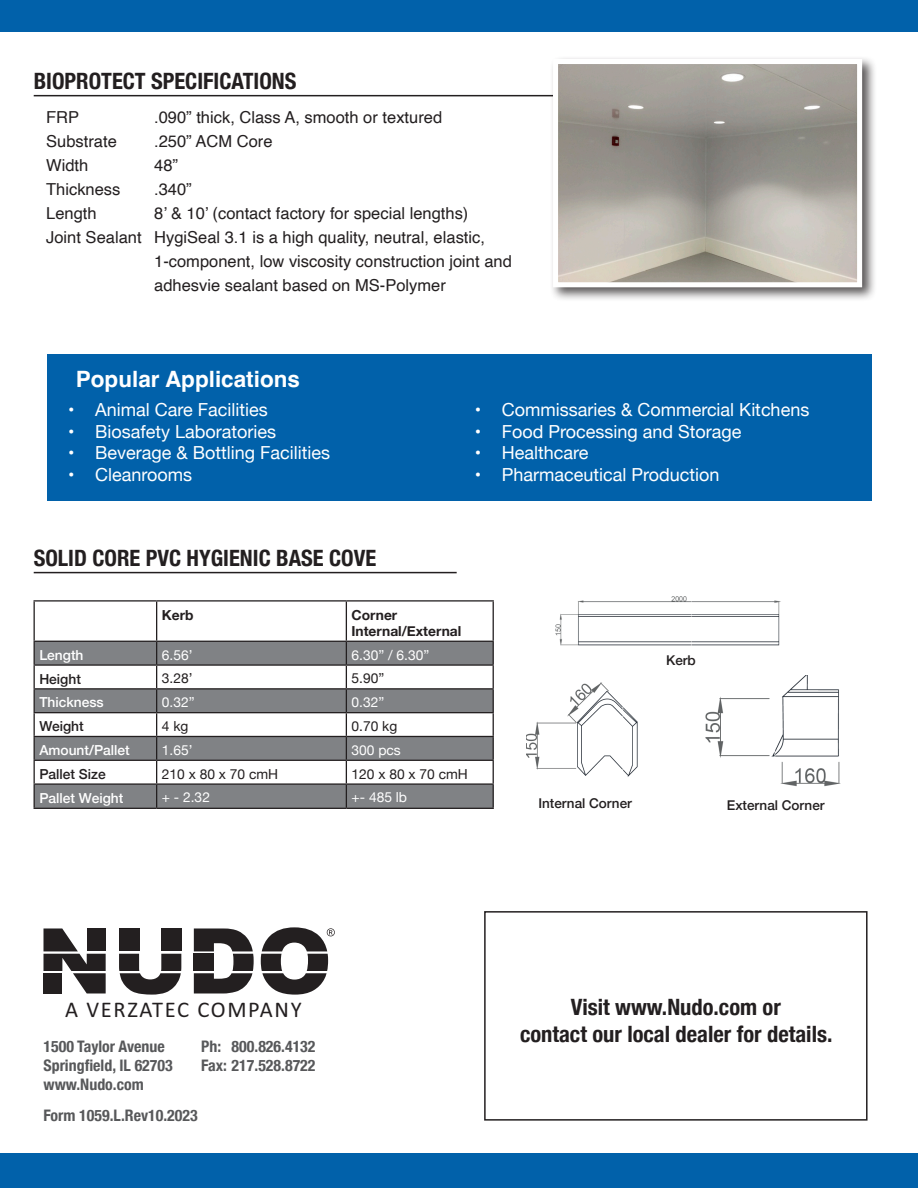
<style>
.page{position:relative;width:918px;height:1188px;background:#fff}
.page>*{position:absolute;margin:0;border:0;box-sizing:border-box;transform-origin:0 0}
.t1{font:700 condensed 22.5px "Helvetica Neue";color:#231f20}
.t2{font:700 22.5px "Helvetica";color:#fff}
.t3{font:22.5px "Calibri";letter-spacing:.07em;color:#231f20}
.t4{font:18px "Helvetica Neue";color:#fff}
.t5{font:16.5px "Helvetica";color:#231f20}
.t6{font:700 condensed 15.9px "Helvetica Neue";color:#57585a}
.t7{font:13.8px "Helvetica Neue";color:#fff}
.t8{font:13.8px "Helvetica Neue";color:#231f20}
.t9{font:500 13.8px "Helvetica Neue";color:#fff}
.t10{font:700 13.8px "Helvetica Neue";color:#231f20}
.t11{font:500 13.8px "Helvetica Neue";color:#231f20}
.t12{font:500 13.5px "Helvetica Neue";color:#231f20}
</style>
<div class="page">
<div style="left:0;top:0;width:918px;height:32px;background:#0161aa"></div>
<div style="left:0;top:1154px;width:918px;height:34px;background:#0161aa"></div>
<svg style="left:43px;top:928px;width:63px;height:65px"></svg>
<svg style="left:119px;top:954px;width:62px;height:41px"></svg>
<div style="left:161px;top:928px;width:20px;height:23px;background:#231f20"></div>
<div style="left:119px;top:928px;width:20px;height:23px;background:#231f20"></div>
<svg style="left:194px;top:928px;width:60px;height:65px"></svg>
<svg style="left:261px;top:927px;width:74px;height:68px"></svg>
<div style="left:484px;top:911px;width:384px;height:210px;border:2px solid #231f20"></div>
<div style="left:47px;top:354px;width:824px;height:146px;background:#0161aa"></div>
<hr style="left:34px;top:95px;width:525px;height:1px;background:#231f20">
<div style="left:549px;top:55px;width:328px;height:247px;background:#231f20;opacity:.75"></div>
<img style="left:559px;top:65px;width:297px;height:216px">
<div style="left:553px;top:59px;width:309px;height:228px;border:5px solid #fff"></div>
<hr style="left:34px;top:572px;width:423px;height:1px;background:#231f20">
<img style="left:555px;top:596px;width:226px;height:50px">
<img style="left:526px;top:682px;width:112px;height:95px">
<img style="left:705px;top:675px;width:136px;height:112px">
<svg style="left:35px;top:642px;width:458px;height:166px;fill:#808285"></svg>
<hr style="left:34px;top:600px;width:123px;height:2px;background:#231f20">
<hr style="left:34px;top:602px;width:1px;height:39px;background:#231f20">
<hr style="left:157px;top:600px;width:189px;height:2px;background:#231f20">
<hr style="left:156px;top:602px;width:1px;height:39px;background:#231f20">
<hr style="left:346px;top:600px;width:148px;height:2px;background:#231f20">
<hr style="left:346px;top:602px;width:1px;height:39px;background:#231f20">
<hr style="left:493px;top:602px;width:1px;height:39px;background:#231f20">
<hr style="left:34px;top:641px;width:123px;height:1px;background:#231f20">
<hr style="left:157px;top:641px;width:189px;height:1px;background:#231f20">
<hr style="left:346px;top:641px;width:148px;height:1px;background:#231f20">
<hr style="left:34px;top:664px;width:123px;height:2px;background:#231f20">
<hr style="left:157px;top:664px;width:189px;height:2px;background:#231f20">
<hr style="left:346px;top:664px;width:148px;height:2px;background:#231f20">
<hr style="left:34px;top:688px;width:123px;height:2px;background:#231f20">
<hr style="left:157px;top:688px;width:189px;height:2px;background:#231f20">
<hr style="left:346px;top:688px;width:148px;height:2px;background:#231f20">
<hr style="left:34px;top:712px;width:123px;height:1px;background:#231f20">
<hr style="left:157px;top:712px;width:189px;height:1px;background:#231f20">
<hr style="left:346px;top:712px;width:148px;height:1px;background:#231f20">
<hr style="left:34px;top:736px;width:123px;height:1px;background:#231f20">
<hr style="left:157px;top:736px;width:189px;height:1px;background:#231f20">
<hr style="left:346px;top:736px;width:148px;height:1px;background:#231f20">
<hr style="left:34px;top:760px;width:123px;height:1px;background:#231f20">
<hr style="left:157px;top:760px;width:189px;height:1px;background:#231f20">
<hr style="left:346px;top:760px;width:148px;height:1px;background:#231f20">
<hr style="left:34px;top:783px;width:123px;height:2px;background:#231f20">
<svg style="left:34px;top:642px;width:1px;height:166px"></svg>
<hr style="left:157px;top:783px;width:189px;height:2px;background:#231f20">
<svg style="left:156px;top:642px;width:1px;height:166px"></svg>
<hr style="left:346px;top:783px;width:148px;height:2px;background:#231f20">
<svg style="left:346px;top:642px;width:1px;height:166px"></svg>
<svg style="left:493px;top:642px;width:1px;height:166px"></svg>
<hr style="left:34px;top:808px;width:123px;height:1px;background:#231f20">
<hr style="left:157px;top:808px;width:189px;height:1px;background:#231f20">
<hr style="left:346px;top:808px;width:148px;height:1px;background:#231f20">
<p class="t1" style="left:34px;top:62px;width:264px">BIOPROTECT SPECIFICATIONS</p>
<p class="t5" style="left:46px;top:104px;width:34px">FRP</p>
<p class="t5" style="left:154px;top:104px;width:289px">.090” thick, Class A, smooth or textured</p>
<p class="t5" style="left:46px;top:128px;width:72px">Substrate</p>
<p class="t5" style="left:154px;top:128px;width:120px">.250” ACM Core</p>
<p class="t5" style="left:46px;top:152px;width:44px">Width</p>
<p class="t5" style="left:154px;top:152px;width:25px">48”</p>
<p class="t5" style="left:46px;top:176px;width:76px">Thickness</p>
<p class="t5" style="left:154px;top:176px;width:39px">.340”</p>
<p class="t5" style="left:46px;top:200px;width:52px">Length</p>
<p class="t5" style="left:154px;top:200px;width:316px">8’ &amp; 10’ (contact factory for special lengths)</p>
<p class="t5" style="left:46px;top:224px;width:440px">Joint Sealant HygiSeal 3.1 is a high quality, neutral, elastic,</p>
<p class="t5" style="left:154px;top:248px;width:359px">1-component, low viscosity construction joint and</p>
<p class="t5" style="left:154px;top:272px;width:293px">adhesvie sealant based on MS-Polymer</p>
<p class="t2" style="left:76px;top:365px;width:226px">Popular Applications</p>
<p class="t4" style="left:68px;top:397px;width:201px">• Animal Care Facilities</p>
<p class="t4" style="left:68px;top:418px;width:209px">• Biosafety Laboratories</p>
<p class="t4" style="left:68px;top:440px;width:263px">• Beverage &amp; Bottling Facilities</p>
<p class="t4" style="left:68px;top:462px;width:126px">• Cleanrooms</p>
<p class="t4" style="left:475px;top:397px;width:336px">• Commissaries &amp; Commercial Kitchens</p>
<p class="t4" style="left:475px;top:418px;width:268px">• Food Processing and Storage</p>
<p class="t4" style="left:475px;top:440px;width:115px">• Healthcare</p>
<p class="t4" style="left:475px;top:462px;width:246px">• Pharmaceutical Production</p>
<p class="t1" style="left:34px;top:539px;width:344px">SOLID CORE PVC HYGIENIC BASE COVE</p>
<p class="t10" style="left:162px;top:604px;width:33px">Kerb</p>
<p class="t10" style="left:352px;top:604px;width:47px">Corner</p>
<p class="t10" style="left:352px;top:620px;width:111px">Internal/External</p>
<p class="t9" style="left:39px;top:644px;width:46px">Length</p>
<p class="t7" style="left:162px;top:645px;width:32px">6.56’</p>
<p class="t7" style="left:352px;top:645px;width:79px">6.30” / 6.30”</p>
<p class="t11" style="left:39px;top:668px;width:43px">Height</p>
<p class="t8" style="left:162px;top:669px;width:32px">3.28’</p>
<p class="t8" style="left:352px;top:669px;width:34px">5.90”</p>
<p class="t9" style="left:39px;top:691px;width:66px">Thickness</p>
<p class="t7" style="left:162px;top:692px;width:34px">0.32”</p>
<p class="t7" style="left:352px;top:692px;width:34px">0.32”</p>
<p class="t11" style="left:39px;top:715px;width:46px">Weight</p>
<p class="t8" style="left:162px;top:716px;width:28px">4 kg</p>
<p class="t8" style="left:352px;top:716px;width:47px">0.70 kg</p>
<p class="t9" style="left:39px;top:739px;width:92px">Amount/Pallet</p>
<p class="t7" style="left:162px;top:740px;width:32px">1.65’</p>
<p class="t7" style="left:352px;top:740px;width:51px">300 pcs</p>
<p class="t11" style="left:39px;top:763px;width:68px">Pallet Size</p>
<p class="t8" style="left:162px;top:764px;width:118px">210 x 80 x 70 cmH</p>
<p class="t8" style="left:352px;top:764px;width:118px">120 x 80 x 70 cmH</p>
<p class="t9" style="left:39px;top:787px;width:86px">Pallet Weight</p>
<p class="t7" style="left:162px;top:788px;width:50px">+ - 2.32</p>
<p class="t7" style="left:352px;top:788px;width:57px">+- 485 lb</p>
<p class="t12" style="left:666px;top:649px;width:31px">Kerb</p>
<p class="t12" style="left:538px;top:792px;width:95px">Internal Corner</p>
<p class="t12" style="left:727px;top:794px;width:99px">External Corner</p>
<p class="t3" style="left:65px;top:995px;width:238px">A VERZATEC COMPANY</p>
<p class="t6" style="left:44px;top:1033px;width:123px">1500 Taylor Avenue</p>
<p class="t6" style="left:44px;top:1052px;width:131px">Springfield, IL 62703</p>
<p class="t6" style="left:44px;top:1071px;width:102px">www.Nudo.com</p>
<p class="t6" style="left:201px;top:1033px;width:116px">Ph: 800.826.4132</p>
<p class="t6" style="left:201px;top:1052px;width:116px">Fax: 217.528.8722</p>
<p class="t6" style="left:44px;top:1103px;width:156px">Form 1059.L.Rev10.2023</p>
<p class="t1" style="left:571px;top:989px;width:212px">Visit www.Nudo.com or</p>
<p class="t1" style="left:520px;top:1016px;width:314px">contact our local dealer for details.</p>
</div>
